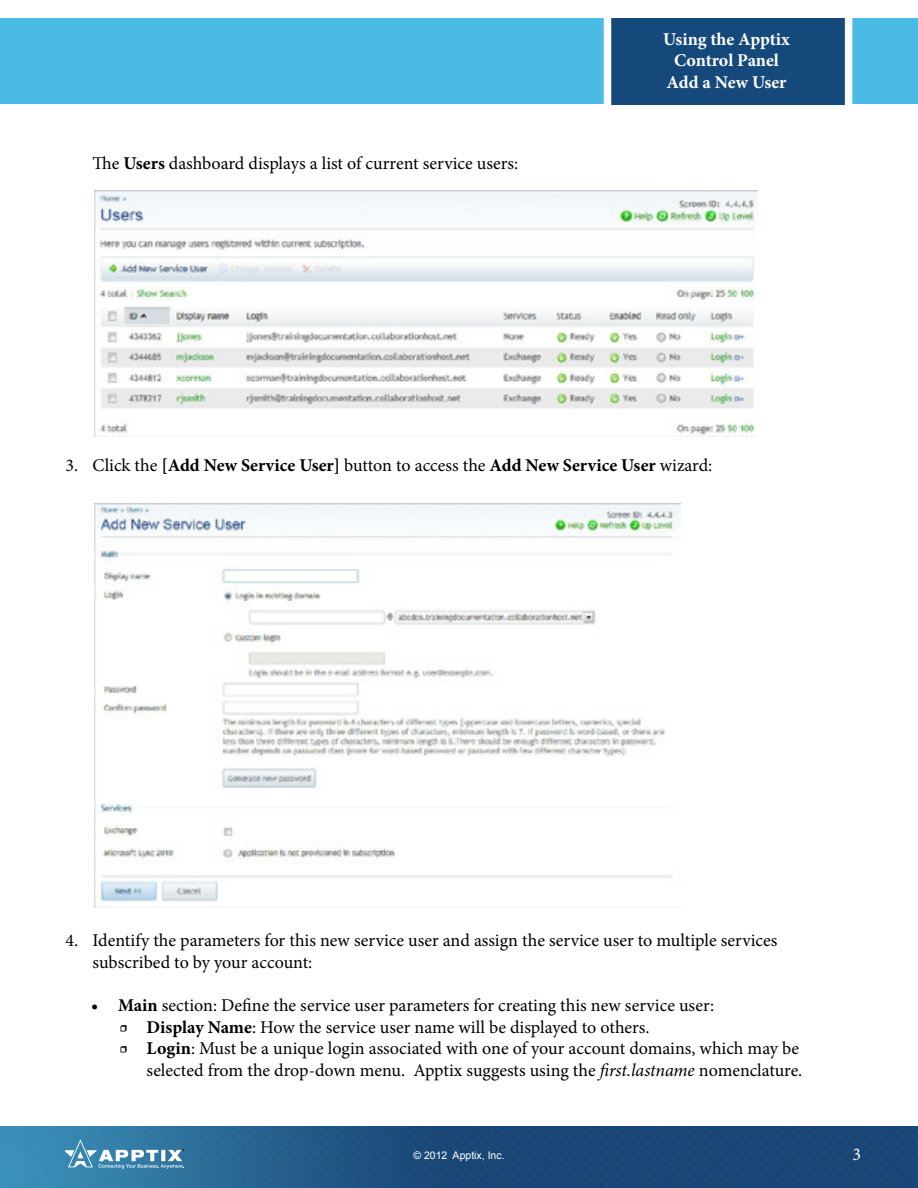
<style>
.page{position:relative;width:918px;height:1188px;background:#fff}
.page>*{position:absolute;margin:0;border:0;box-sizing:border-box;transform-origin:0 0}
.t1{font:18px/21.6px "Minion Pro";color:#000}
.t2{font:700 18px "Minion Pro";letter-spacing:.005em;color:#000}
.t3{font:700 18px/21.6px "Minion Pro";letter-spacing:-.005em;color:#fff;text-align:center}
.t4{font:18px "Minion Pro";color:#fff}
.t5{font:10.5px "Arial";color:#fff}
.s1{font-weight:700}
.s2{font-weight:400}
.s3{font-style:italic}
</style>
<div class="page">
<img style="left:0;top:1127px;width:918px;height:61px">
<svg style="left:66px;top:1139px;width:118px;height:30px;background:#619abb"></svg>
<div style="left:0;top:19px;width:918px;height:85px;background:#49bbe5"></div>
<div style="left:608px;top:14px;width:241px;height:95px;background:#15497c"></div>
<div style="left:604px;top:10px;width:248px;height:102px;border:8px solid #fff"></div>
<img style="left:94px;top:190px;width:664px;height:246px">
<img style="left:94px;top:504px;width:587px;height:403px">
<p class="t1" style="left:93px;top:152px;width:427px">The <span class="s1">Users</span> dashboard displays a list of current service users:</p>
<p class="t3" style="left:663px;top:28px;width:128px">Using the Apptix<br>Control Panel<br>Add a New User</p>
<p class="t2" style="left:66px;top:453px;width:648px"><span class="s2">3. Click the</span> [Add New Service User] <span class="s2">button to access the</span> Add New Service User <span class="s2">wizard:</span></p>
<p class="t1" style="left:93px;top:930px;width:686px;text-indent:-27px">4. Identify the parameters for this new service user and assign the service user to multiple services subscribed to by your account:</p>
<p class="t1" style="left:91px;top:995px;width:625px"><span class="s1">• Main</span> section: Define the service user parameters for creating this new service user:</p>
<p class="t1" style="left:120px;top:1016px;width:531px">ӽ <span class="s1">Display Name</span>: How the service user name will be displayed to others.</p>
<p class="t1" style="left:120px;top:1038px;width:681px">ӽ <span class="s1">Login</span>: Must be a unique login associated with one of your account domains, which may be</p>
<p class="t1" style="left:147px;top:1059px;width:657px">selected from the drop-down menu. Apptix suggests using the <span class="s3">first.lastname</span> nomenclature.</p>
<p class="t5" style="left:413px;top:1149px;width:93px">© 2012 Apptix, Inc.</p>
<p class="t4" style="left:852px;top:1143px;width:10px">3</p>
</div>
